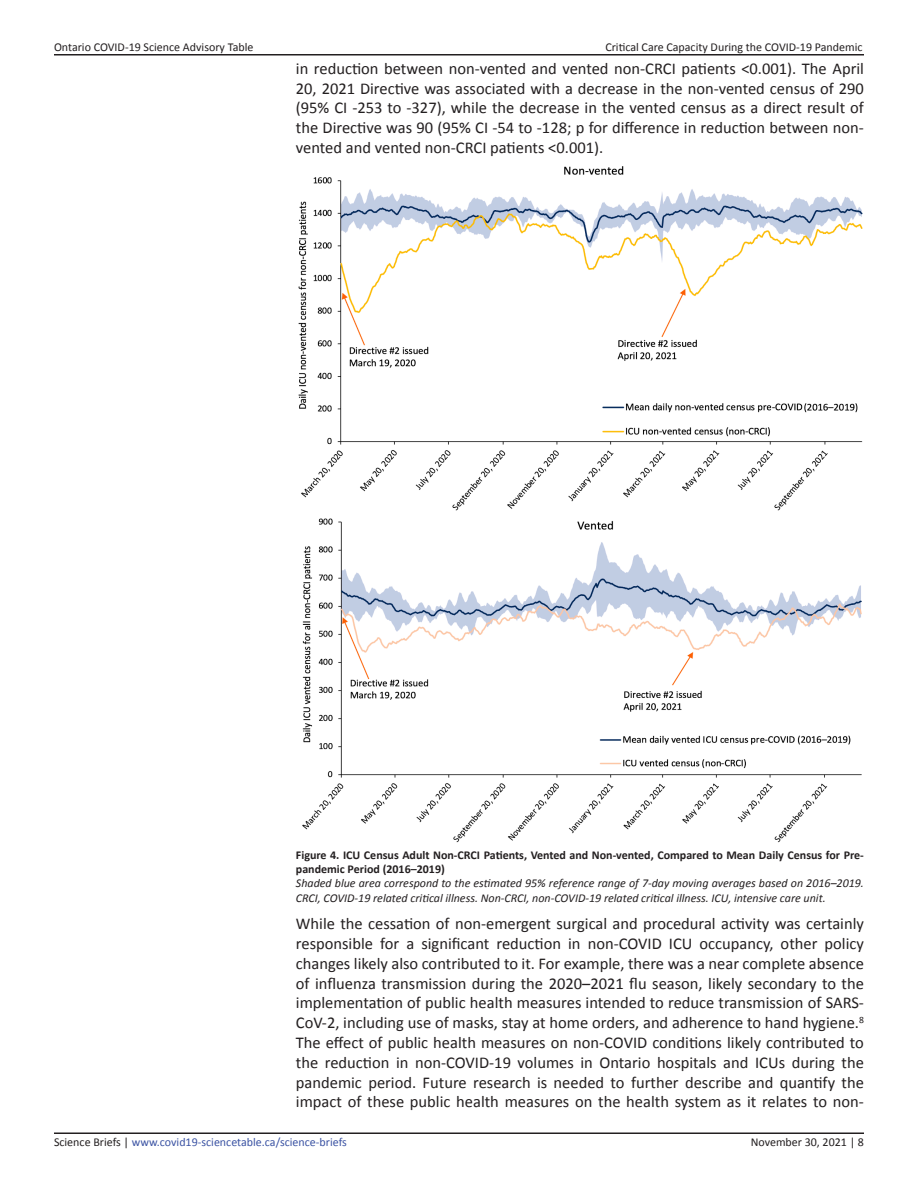
<style>
.page{position:relative;width:918px;height:1188px;background:#fff}
.page>*{position:absolute;margin:0;border:0;box-sizing:border-box;transform-origin:0 0}
.t1{font:16.5px/19.8px "Calibri";color:#231f20;text-align:justify}
.Figure_Legend{font:italic 12px/14.4px "Calibri";color:#231f20}
.Figure_Title{font:700 12px/14.4px "Calibri";color:#231f20}
.t2{font:12px "Calibri";color:#231f20}
.t3{font:12px "Calibri";color:#3b53a3}
.s1{color:#231f20}
</style>
<div class="page">
<hr style="left:54px;top:1132px;width:810px;height:2px;background:#231f20">
<hr style="left:54px;top:54px;width:810px;height:2px;background:#231f20">
<img style="left:298px;top:166px;width:565px;height:677px">
<p class="t2" style="left:54px;top:39px;width:201px">Ontario COVID-19 Science Advisory Table</p>
<p class="t2" style="left:605px;top:39px;width:259px">Critical Care Capacity During the COVID-19 Pandemic</p>
<p class="t1" style="left:296px;top:58px;width:570px">in reduction between non-vented and vented non-CRCI patients &lt;0.001). The April 20, 2021 Directive was associated with a decrease in the non-vented census of 290 (95% CI -253 to -327), while the decrease in the vented census as a direct result of the Directive was 90 (95% CI -54 to -128; p for difference in reduction between non&shy;vented and vented non-CRCI patients &lt;0.001).</p>
<p class="Figure_Title" style="left:296px;top:847px;width:570px">Figure 4. ICU Census Adult Non-CRCI Patients, Vented and Non-vented, Compared to Mean Daily Census for Pre&shy;pandemic Period (2016–2019)</p>
<p class="Figure_Legend" style="left:296px;top:876px;width:570px">Shaded blue area correspond to the estimated 95% reference range of 7-day moving averages based on 2016–2019.<br>CRCI, COVID-19 related critical illness. Non-CRCI, non-COVID-19 related critical illness. ICU, intensive care unit.</p>
<p class="t1" style="left:296px;top:913px;width:570px">While the cessation of non-emergent surgical and procedural activity was certainly responsible for a significant reduction in non-COVID ICU occupancy, other policy changes likely also contributed to it. For example, there was a near complete absence of influenza transmission during the 2020–2021 flu season, likely secondary to the implementation of public health measures intended to reduce transmission of SARS-CoV-2, including use of masks, stay at home orders, and adherence to hand hygiene.<sup>8<br></sup>The effect of public health measures on non-COVID conditions likely contributed to the reduction in non-COVID-19 volumes in Ontario hospitals and ICUs during the pandemic period. Future research is needed to further describe and quantify the impact of these public health measures on the health system as it relates to non-</p>
<p class="t3" style="left:54px;top:1134px;width:294px"><span class="s1">Science Briefs |</span> www.covid19-sciencetable.ca/science-briefs</p>
<p class="t2" style="left:751px;top:1134px;width:115px">November 30, 2021 | 8</p>
</div>
